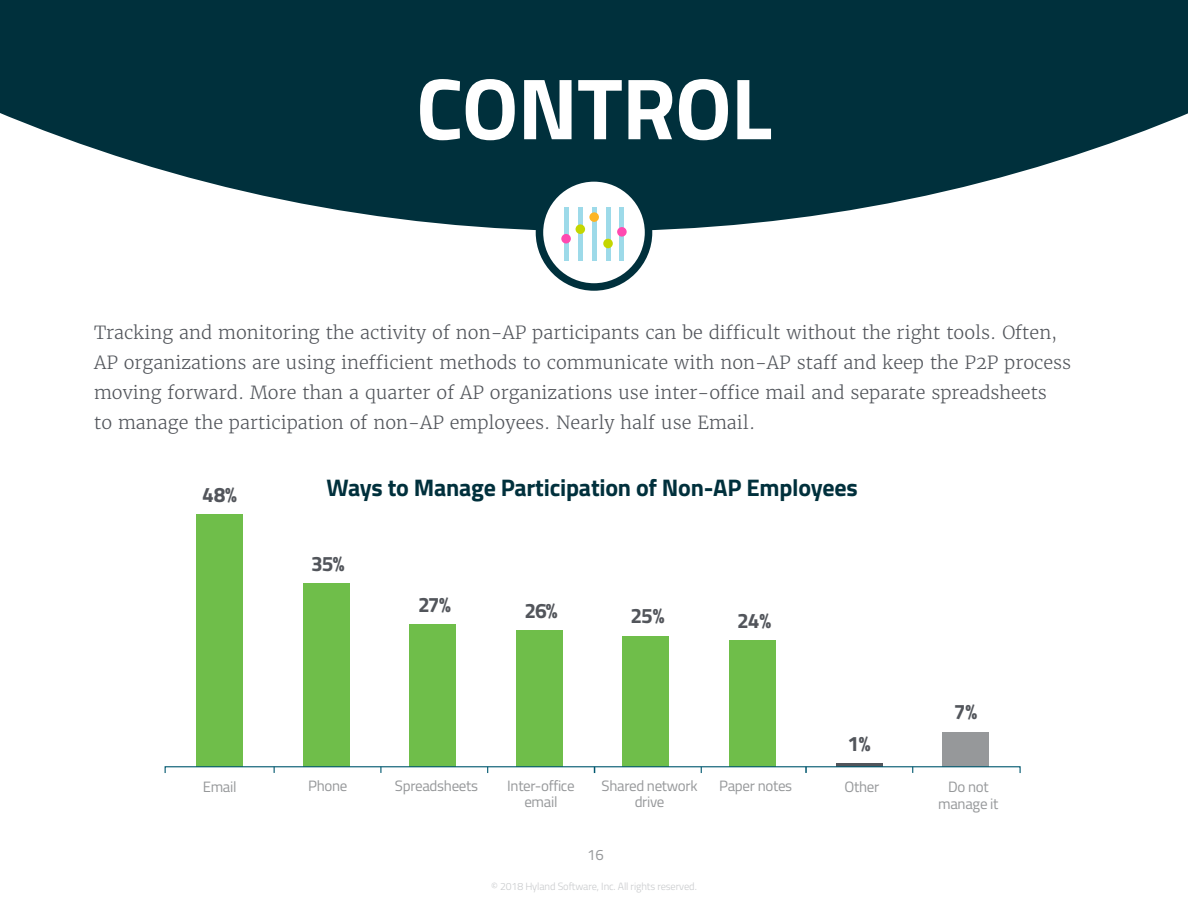
<style>
.page{position:relative;width:1188px;height:918px;background:#fff}
.page>*{position:absolute;margin:0;border:0;box-sizing:border-box;transform-origin:0 0}
.t1{font:700 87px "Titillium";letter-spacing:-.01em;color:#fff}
.t2{font:700 24px "Titillium";letter-spacing:-.01em;color:#00303c}
.t3{font:700 21px "Titillium";letter-spacing:-.05em;color:#52555b}
.t4{font:300 18px/30px "Merriweather ST";color:#52555b}
.t5{font:15px/16.5px "Titillium";letter-spacing:-.02em;color:#96989a;text-align:center}
.t6{font:300 10.5px "Titillium";letter-spacing:-.01em;color:#c8cacc}
</style>
<div class="page">
<svg style="left:0;top:0;width:1188px;height:231px;fill:#00303c"></svg>
<div style="left:539px;top:178px;width:110px;height:109px;background:#fff;border-radius:50%"></div>
<div style="left:536px;top:174px;width:116px;height:117px;border:8px solid #00303c;border-radius:50%"></div>
<div style="left:564px;top:207px;width:5px;height:54px;background:#9ddae9"></div>
<div style="left:578px;top:207px;width:5px;height:54px;background:#9ddae9"></div>
<div style="left:592px;top:207px;width:5px;height:54px;background:#9ddae9"></div>
<div style="left:606px;top:207px;width:5px;height:54px;background:#9ddae9"></div>
<div style="left:619px;top:207px;width:5px;height:54px;background:#9ddae9"></div>
<div style="left:561px;top:234px;width:10px;height:9px;background:#ff49b0;border-radius:50%"></div>
<div style="left:576px;top:224px;width:9px;height:10px;background:#c4d600;border-radius:50%"></div>
<div style="left:603px;top:239px;width:10px;height:9px;background:#c4d600;border-radius:50%"></div>
<div style="left:589px;top:212px;width:10px;height:10px;background:#fcb525;border-radius:50%"></div>
<div style="left:617px;top:227px;width:10px;height:10px;background:#ff49b0;border-radius:50%"></div>
<div style="left:196px;top:514px;width:47px;height:253px;background:#6fbe4a"></div>
<div style="left:303px;top:583px;width:47px;height:184px;background:#6fbe4a"></div>
<div style="left:409px;top:624px;width:47px;height:143px;background:#6fbe4a"></div>
<div style="left:516px;top:630px;width:47px;height:137px;background:#6fbe4a"></div>
<div style="left:622px;top:636px;width:47px;height:131px;background:#6fbe4a"></div>
<div style="left:729px;top:640px;width:47px;height:127px;background:#6fbe4a"></div>
<hr style="left:836px;top:763px;width:46px;height:4px;background:#52555b">
<div style="left:942px;top:732px;width:47px;height:35px;background:#96989a"></div>
<div style="left:165px;top:766px;width:856px;height:8px;border:1px solid #00586f"></div>
<h1 class="t1" style="left:416px;top:42px;width:358px">CONTROL</h1>
<p class="t4" style="left:94px;top:318px;width:979px">Tracking and monitoring the activity of non-AP participants can be difficult without the right tools. Often, AP organizations are using inefficient methods to communicate with non-AP staff and keep the P2P process moving forward. More than a quarter of AP organizations use inter-office mail and separate spreadsheets<br>to manage the participation of non-AP employees. Nearly half use Email.</p>
<p class="t3" style="left:202px;top:478px;width:36px">48%</p>
<p class="t5" style="left:203px;top:778px;width:35px">Email</p>
<h2 class="t2" style="left:326px;top:469px;width:533px">Ways to Manage Participation of Non-AP Employees</h2>
<p class="t3" style="left:311px;top:547px;width:35px">35%</p>
<p class="t3" style="left:418px;top:588px;width:34px">27%</p>
<p class="t3" style="left:525px;top:595px;width:34px">26%</p>
<p class="t3" style="left:630px;top:599px;width:36px">25%</p>
<p class="t3" style="left:737px;top:604px;width:36px">24%</p>
<p class="t5" style="left:308px;top:776px;width:41px">Phone</p>
<p class="t5" style="left:395px;top:776px;width:85px">Spreadsheets</p>
<p class="t5" style="left:507px;top:776px;width:69px">Inter-office email</p>
<p class="t5" style="left:602px;top:776px;width:98px">Shared network drive</p>
<p class="t5" style="left:719px;top:776px;width:75px">Paper notes</p>
<p class="t5" style="left:587px;top:845px;width:18px">16</p>
<p class="t6" style="left:491px;top:879px;width:207px">© 2018 Hyland Software, Inc. All rights reserved.</p>
<p class="t3" style="left:848px;top:727px;width:24px">1%</p>
<p class="t3" style="left:954px;top:696px;width:25px">7%</p>
<p class="t5" style="left:844px;top:778px;width:36px">Other</p>
<p class="t5" style="left:938px;top:778px;width:62px">Do not manage it</p>
</div>
